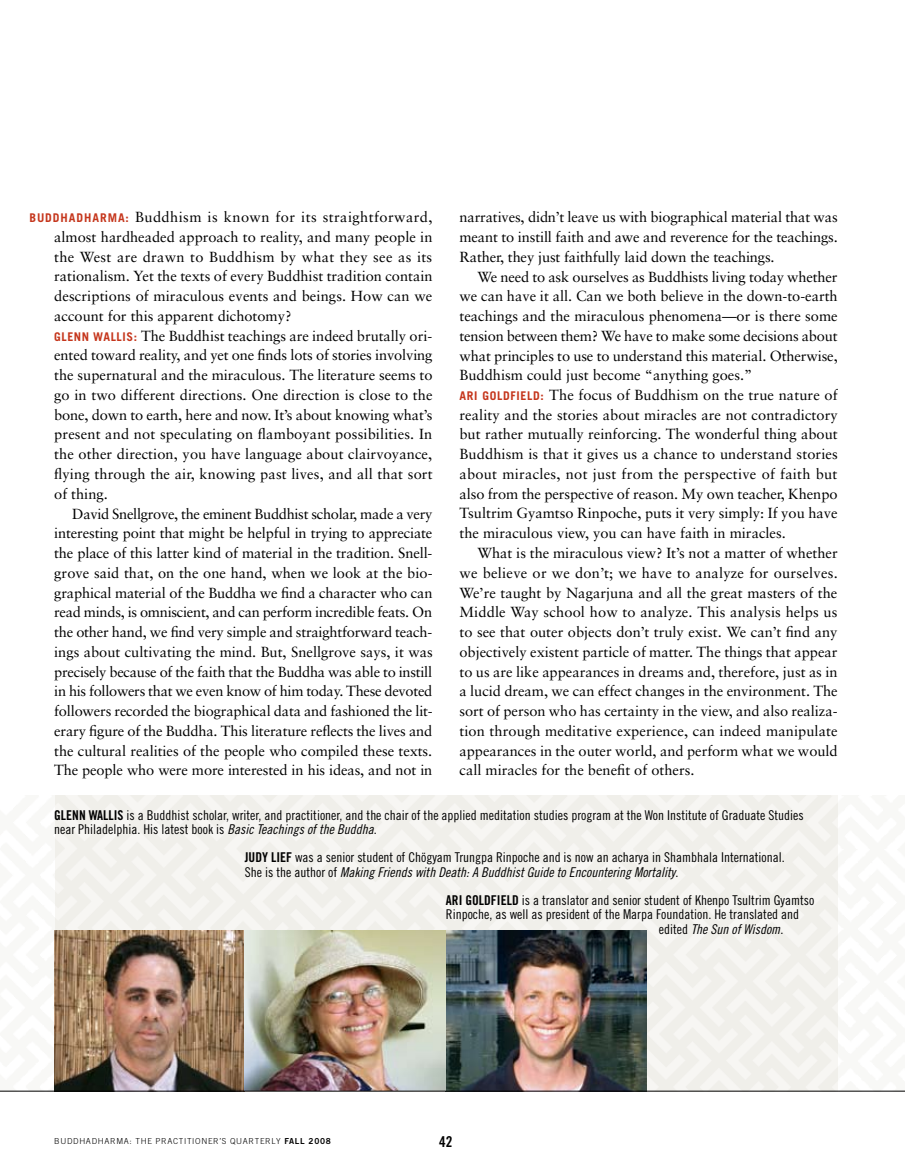
<style>
.page{position:relative;width:905px;height:1175px;background:#fff}
.page>*{position:absolute;margin:0;border:0;box-sizing:border-box;transform-origin:0 0}
.t1{font:15px "Trade Gothic Bold Cond Twenty SC680";color:#000}
.t2{font:14.7px/19.8px "Sabon";color:#000;text-align:justify}
.t3{font:14.7px "Sabon";letter-spacing:.03em;color:#000}
.t4{font:13.5px/14.2px "Trade Gothic Cond Eighteen";color:#000}
.t5{font:13.5px "Trade Gothic Cond Eighteen Obl";color:#000}
.t6{font:300 8.25px "Trade Gothic";letter-spacing:.08em;color:#000}
.s1{font-family:"Trade Gothic";font-weight:700;font-size:12px;color:#c5361c}
.s2{font-family:"Trade Gothic Bold Cond Twenty"}
.s3{font-family:"Trade Gothic Cond Eighteen Obl"}
.s4{font-family:"Trade Gothic Cond Eighteen"}
.s5{font-family:"Trade Gothic Bold Two";font-weight:400}
.s6{font-family:"Trade Gothic Bold Two SC680";font-weight:400}
</style>
<div class="page">
<div style="left:54px;top:796px;width:783px;height:295px;background:#f0efea"></div>
<img style="left:54px;top:930px;width:592px;height:160px">
<hr style="left:0;top:1090px;width:904px;height:1px;background:#000">
<p class="t3" style="left:29px;top:208px;width:404px"><span class="s1">BUDDHADHARMA:</span> Buddhism is known for its straightforward,</p>
<p class="t2" style="left:459px;top:207px;width:380px">narratives, didn’t leave us with biographical material that was meant to instill faith and awe and reverence for the teachings.<br>Rather, they just faithfully laid down the teachings.</p>
<p class="t2" style="left:459px;top:266px;width:380px;text-align:left;text-indent:18px">We need to ask ourselves as Buddhists living today whether we can have it all. Can we both believe in the down-to-earth teachings and the miraculous phenomena—or is there some tension between them? We have to make some decisions about what principles to use to understand this material. Otherwise, Buddhism could just become “anything goes.”<br><span class="s1">ARI GOLDFIELD:</span> The focus of Buddhism on the true nature of reality and the stories about miracles are not contradictory but rather mutually reinforcing. The wonderful thing about Buddhism is that it gives us a chance to understand stories about miracles, not just from the perspective of faith but also from the perspective of reason. My own teacher, Khenpo Tsultrim Gyamtso Rinpoche, puts it very simply: If you have the miraculous view, you can have faith in miracles.</p>
<p class="t2" style="left:459px;top:543px;width:380px;text-indent:18px">What is the miraculous view? It’s not a matter of whether we believe or we don’t; we have to analyze for ourselves.<br>We’re taught by Nagarjuna and all the great masters of the Middle Way school how to analyze. This analysis helps us to see that outer objects don’t truly exist. We can’t find any objectively existent particle of matter. The things that appear to us are like appearances in dreams and, therefore, just as in a lucid dream, we can effect changes in the environment. The sort of person who has certainty in the view, and also realiza&shy;tion through meditative experience, can indeed manipulate appearances in the outer world, and perform what we would call miracles for the benefit of others.</p>
<p class="t4" style="left:54px;top:807px;width:751px"><span class="s2">GLENN WALLIS</span> is a Buddhist scholar, writer, and practitioner, and the chair of the applied meditation studies program at the Won Institute of Graduate Studies near Philadelphia. His latest book is <span class="s3">Basic Teachings of the Buddha</span>.</p>
<p class="t4" style="left:245px;top:850px;width:541px"><span class="s2">JUDY LIEF</span> was a senior student of Chögyam Trungpa Rinpoche and is now an acharya in Shambhala International.</p>
<p class="t5" style="left:245px;top:864px;width:435px"><span class="s4">She is the author of</span> Making Friends with Death: A Buddhist Guide to Encountering Mortality<span class="s4">.</span></p>
<p class="t4" style="left:446px;top:893px;width:370px"><span class="s2">ARI GOLDFIELD</span> is a translator and senior student of Khenpo Tsultrim Gyamtso<br>Rinpoche, as well as president of the Marpa Foundation. He translated and</p>
<p class="t5" style="left:658px;top:921px;width:126px"><span class="s4">edited</span> The Sun of Wisdom<span class="s4">.</span></p>
<p class="t2" style="left:54px;top:227px;width:380px;text-align:left">almost hardheaded approach to reality, and many people in the West are drawn to Buddhism by what they see as its rationalism. Yet the texts of every Buddhist tradition contain descriptions of miraculous events and beings. How can we account for this apparent dichotomy?<br><span class="s1">GLENN WALLIS:</span> The Buddhist teachings are indeed brutally ori&shy;ented toward reality, and yet one finds lots of stories involving the supernatural and the miraculous. The literature seems to go in two different directions. One direction is close to the bone, down to earth, here and now. It’s about knowing what’s present and not speculating on flamboyant possibilities. In the other direction, you have language about clairvoyance, flying through the air, knowing past lives, and all that sort of thing.</p>
<p class="t2" style="left:54px;top:503px;width:380px;text-indent:18px">David Snellgrove, the eminent Buddhist scholar, made a very interesting point that might be helpful in trying to appreciate the place of this latter kind of material in the tradition. Snell&shy;grove said that, on the one hand, when we look at the bio&shy;graphical material of the Buddha we find a character who can read minds, is omniscient, and can perform incredible feats. On the other hand, we find very simple and straightforward teach&shy;ings about cultivating the mind. But, Snellgrove says, it was precisely because of the faith that the Buddha was able to instill in his followers that we even know of him today. These devoted followers recorded the biographical data and fashioned the lit&shy;erary figure of the Buddha. This literature reflects the lives and the cultural realities of the people who compiled these texts.<br>The people who were more interested in his ideas, and not in</p>
<p class="t6" style="left:54px;top:1136px;width:278px">BUDDHADHARMA: THE PRACTITIONER’S QUARTERLY <span class="s5">fall</span> <span class="s6">2008</span></p>
<p class="t1" style="left:439px;top:1132px;width:15px">42</p>
</div>
